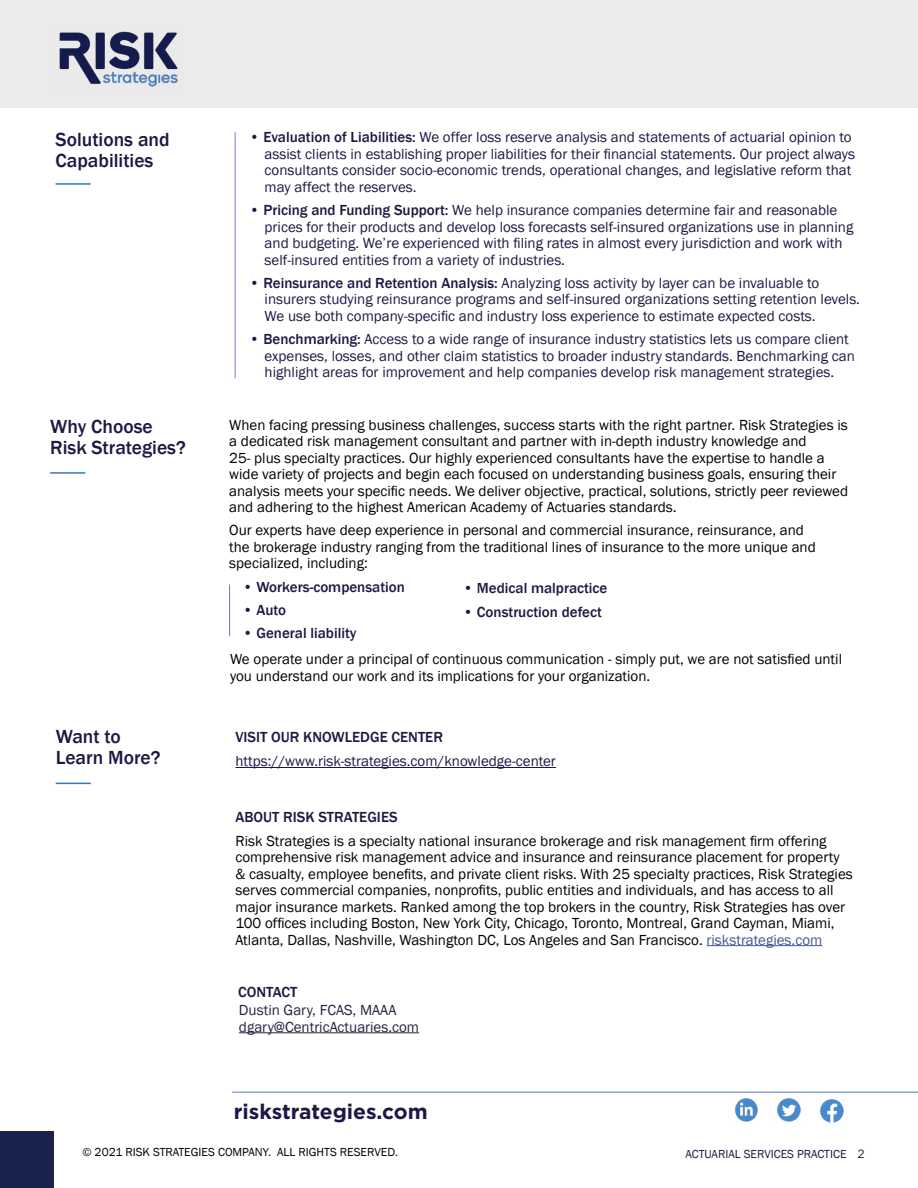
<style>
.page{position:relative;width:918px;height:1188px;background:#fff}
.page>*{position:absolute;margin:0;border:0;box-sizing:border-box;transform-origin:0 0}
.t1{font:700 21px "Gotham";color:#1d1843}
.t2{font:500 19.5px/21px "Franklin Gothic";color:#1d1843}
.t3{font:15px/16.5px "Franklin Gothic";color:#000}
.t4{font:15px/16.5px "Franklin Gothic";color:#1d1843}
.t5{font:500 15px "Franklin Gothic";color:#1d1843}
.t6{font:15px/16.5px "Franklin Gothic";color:#25243f}
.t7{font:12px "Franklin Gothic";color:#000}
.t8{font:12px "Franklin Gothic";color:#1d1843}
.s1{font-weight:500}
.s2{color:#465792}
.s3{font-family:"Gotham"}
</style>
<div class="page">
<div style="left:0;top:0;width:918px;height:108px;background:#ebebeb"></div>
<div style="left:0;top:1132px;width:54px;height:56px;background:#1a224e"></div>
<hr style="left:232px;top:1092px;width:686px;height:1px;background:#547bc6">
<img style="left:734px;top:1098px;width:24px;height:24px">
<img style="left:777px;top:1098px;width:24px;height:24px">
<img style="left:820px;top:1099px;width:24px;height:24px">
<img style="left:59px;top:31px;width:119px;height:56px">
<hr style="left:707px;top:945px;width:115px;height:1px;background:#465792">
<hr style="left:235px;top:767px;width:321px;height:1px;background:#1d1843">
<hr style="left:56px;top:783px;width:35px;height:1px;background:#3579b6">
<hr style="left:235px;top:132px;width:1px;height:246px;background:#687cb9">
<hr style="left:56px;top:183px;width:35px;height:2px;background:#3579b6">
<hr style="left:229px;top:585px;width:1px;height:51px;background:#687cb9">
<hr style="left:50px;top:472px;width:35px;height:2px;background:#3579b6">
<hr style="left:239px;top:1032px;width:180px;height:1px;background:#25243f">
<h2 class="t2" style="left:56px;top:129px;width:116px">Solutions and<br>Capabilities</h2>
<h2 class="t2" style="left:50px;top:416px;width:137px">Why Choose<br>Risk Strategies?</h2>
<h2 class="t2" style="left:56px;top:726px;width:106px">Want to<br>Learn More?</h2>
<p class="t4" style="left:265px;top:130px;width:592px;text-indent:-15px"><span class="s1">• Evaluation of Liabilities:</span> We offer loss reserve analysis and statements of actuarial opinion to assist clients in establishing proper liabilities for their financial statements. Our project always consultants consider socio-economic trends, operational changes, and legislative reform that may affect the reserves.</p>
<p class="t4" style="left:265px;top:202px;width:590px;text-indent:-15px"><span class="s1">• Pricing and Funding Support:</span> We help insurance companies determine fair and reasonable prices for their products and develop loss forecasts self-insured organizations use in planning and budgeting. We’re experienced with filing rates in almost every jurisdiction and work with self-insured entities from a variety of industries.</p>
<p class="t4" style="left:265px;top:275px;width:597px;text-indent:-15px"><span class="s1">• Reinsurance and Retention Analysis:</span> Analyzing loss activity by layer can be invaluable to insurers studying reinsurance programs and self-insured organizations setting retention levels.<br>We use both company-specific and industry loss experience to estimate expected costs.</p>
<p class="t4" style="left:265px;top:331px;width:592px;text-indent:-15px"><span class="s1">• Benchmarking:</span> Access to a wide range of insurance industry statistics lets us compare client expenses, losses, and other claim statistics to broader industry standards. Benchmarking can highlight areas for improvement and help companies develop risk management strategies.</p>
<p class="t3" style="left:229px;top:417px;width:620px">When facing pressing business challenges, success starts with the right partner. Risk Strategies is a dedicated risk management consultant and partner with in-depth industry knowledge and<br>25- plus specialty practices. Our highly experienced consultants have the expertise to handle a wide variety of projects and begin each focused on understanding business goals, ensuring their analysis meets your specific needs. We deliver objective, practical, solutions, strictly peer reviewed and adhering to the highest American Academy of Actuaries standards.</p>
<p class="t3" style="left:229px;top:523px;width:588px">Our experts have deep experience in personal and commercial insurance, reinsurance, and the brokerage industry ranging from the traditional lines of insurance to the more unique and specialized, including:</p>
<p class="t5" style="left:243px;top:577px;width:164px">• Workers-compensation</p>
<p class="t5" style="left:243px;top:601px;width:45px">• Auto</p>
<p class="t5" style="left:243px;top:624px;width:115px">• General liability</p>
<p class="t5" style="left:463px;top:579px;width:146px">• Medical malpractice</p>
<p class="t5" style="left:463px;top:602px;width:140px">• Construction defect</p>
<p class="t3" style="left:230px;top:651px;width:614px">We operate under a principal of continuous communication - simply put, we are not satisfied until you understand our work and its implications for your organization.</p>
<p class="t5" style="left:235px;top:727px;width:209px">VISIT OUR KNOWLEDGE CENTER</p>
<p class="t4" style="left:235px;top:753px;width:322px">https://www.risk-strategies.com/knowledge-center</p>
<p class="t5" style="left:235px;top:808px;width:164px">ABOUT RISK STRATEGIES</p>
<p class="t3" style="left:235px;top:833px;width:619px">Risk Strategies is a specialty national insurance brokerage and risk management firm offering comprehensive risk management advice and insurance and reinsurance placement for property &amp; casualty, employee benefits, and private client risks. With 25 specialty practices, Risk Strategies serves commercial companies, nonprofits, public entities and individuals, and has access to all major insurance markets. Ranked among the top brokers in the country, Risk Strategies has over 100 offices including Boston, New York City, Chicago, Toronto, Montreal, Grand Cayman, Miami, Atlanta, Dallas, Nashville, Washington DC, Los Angeles and San Francisco. <span class="s2">riskstrategies.com</span></p>
<p class="t5" style="left:238px;top:983px;width:61px">CONTACT</p>
<p class="t6" style="left:239px;top:1002px;width:182px">Dustin Gary, FCAS, MAAA dgary@CentricActuaries.com</p>
<h1 class="t1" style="left:234px;top:1097px;width:196px">riskstrategies.com</h1>
<p class="t7" style="left:82px;top:1145px;width:317px">© 2021 RISK STRATEGIES COMPANY. ALL RIGHTS RESERVED.</p>
<p class="t8" style="left:686px;top:1146px;width:180px">ACTUARIAL SERVICES PRACTICE <span class="s3">2</span></p>
</div>
